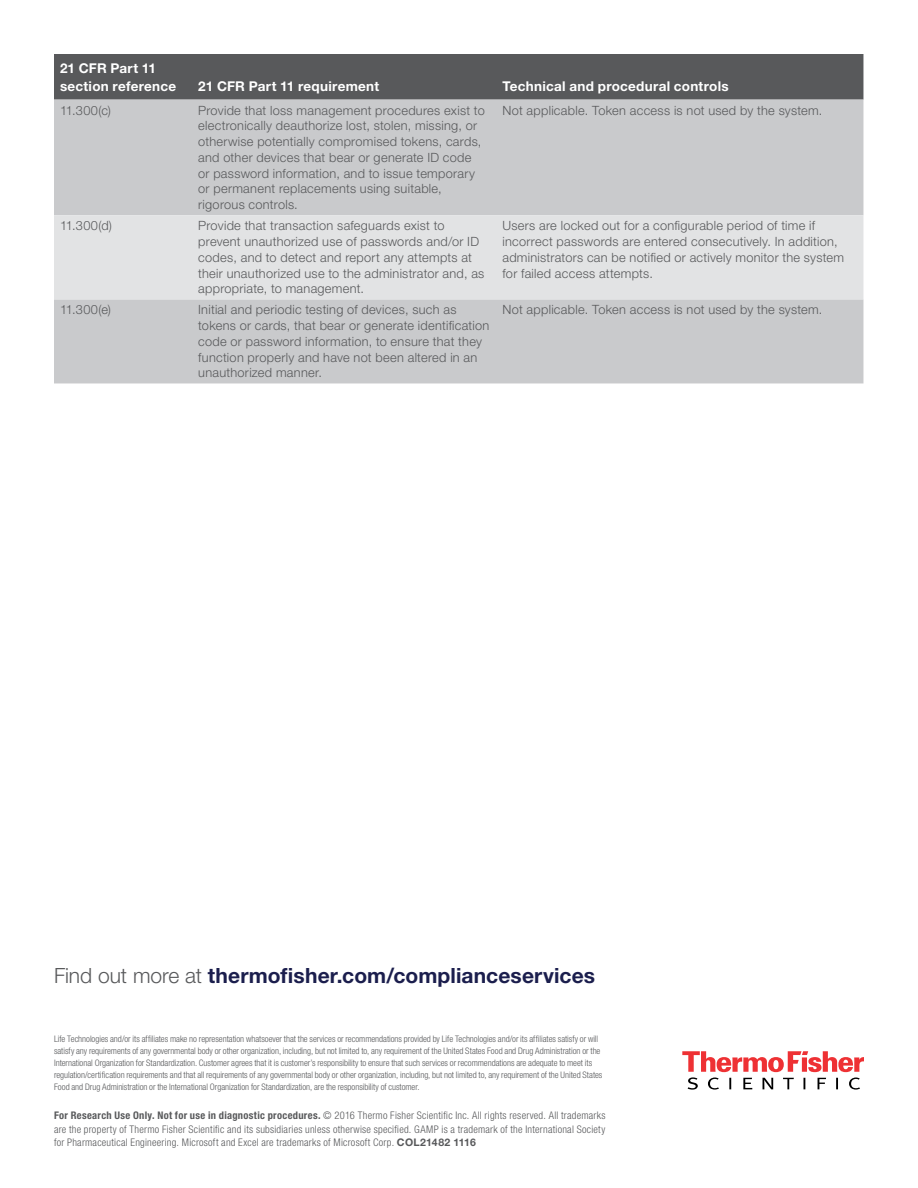
<style>
.page{position:relative;width:918px;height:1188px;background:#fff}
.page>*{position:absolute;margin:0;border:0;box-sizing:border-box;transform-origin:0 0}
.t1{font:700 21px "Helvetica Neue LT Std";letter-spacing:.005em;color:#1b1e4d}
.t2{font:700 13.5px/18px "Helvetica Neue LT Std";letter-spacing:.02em;color:#fff}
.t3{font:300 12.75px/15.8px "Helvetica Neue LT Std";letter-spacing:.025em;color:#58595b}
.t4{font:300 condensed 10.5px/13.5px "Helvetica Neue LT Std";letter-spacing:.025em;color:#58595b;text-align:justify}
.t5{font:300 condensed 9px/12px "Helvetica Neue LT Std";letter-spacing:-.005em;color:#58595b}
.s1{font-weight:300;color:#58595b}
.s2{font-weight:700}
.s3{font-weight:700;font-stretch:normal}
</style>
<div class="page">
<div style="left:54px;top:54px;width:809px;height:46px;background:#58595b"></div>
<div style="left:54px;top:100px;width:809px;height:283px;background:#c9cacc"></div>
<div style="left:54px;top:215px;width:809px;height:84px;background:#e2e3e4"></div>
<svg style="left:682px;top:1051px;width:182px;height:39px"></svg>
<p class="t2" style="left:60px;top:59px;width:118px">21 CFR Part 11 section reference</p>
<p class="t2" style="left:198px;top:77px;width:182px">21 CFR Part 11 requirement</p>
<p class="t2" style="left:503px;top:77px;width:228px">Technical and procedural controls</p>
<p class="t3" style="left:60px;top:102px;width:53px">11.300(c)</p>
<p class="t3" style="left:198px;top:102px;width:288px">Provide that loss management procedures exist to electronically deauthorize lost, stolen, missing, or otherwise potentially compromised tokens, cards, and other devices that bear or generate ID code or password information, and to issue temporary or permanent replacements using suitable, rigorous controls.</p>
<p class="t3" style="left:503px;top:102px;width:321px">Not applicable. Token access is not used by the system.</p>
<p class="t3" style="left:60px;top:218px;width:54px">11.300(d)</p>
<p class="t3" style="left:198px;top:218px;width:288px">Provide that transaction safeguards exist to prevent unauthorized use of passwords and/or ID codes, and to detect and report any attempts at their unauthorized use to the administrator and, as appropriate, to management.</p>
<p class="t3" style="left:503px;top:218px;width:343px">Users are locked out for a configurable period of time if incorrect passwords are entered consecutively. In addition, administrators can be notified or actively monitor the system for failed access attempts.</p>
<p class="t3" style="left:60px;top:302px;width:53px">11.300(e)</p>
<p class="t3" style="left:198px;top:302px;width:293px">Initial and periodic testing of devices, such as tokens or cards, that bear or generate identification code or password information, to ensure that they function properly and have not been altered in an unauthorized manner.</p>
<p class="t3" style="left:503px;top:302px;width:321px">Not applicable. Token access is not used by the system.</p>
<h1 class="t1" style="left:54px;top:962px;width:543px"><span class="s1">Find out more at</span> thermofisher.com/complianceservices</h1>
<p class="t5" style="left:54px;top:1033px;width:550px">Life Technologies and/or its affiliates make no representation whatsoever that the services or recommendations provided by Life Technologies and/or its affiliates satisfy or will satisfy any requirements of any governmental body or other organization, including, but not limited to, any requirement of the United States Food and Drug Administration or the International Organization for Standardization. Customer agrees that it is customer’s responsibility to ensure that such services or recommendations are adequate to meet its regulation/certification requirements and that all requirements of any governmental body or other organization, including, but not limited to, any requirement of the United States Food and Drug Administration or the International Organization for Standardization, are the responsibility of customer.</p>
<p class="t4" style="left:54px;top:1108px;width:553px"><span class="s2">For Research Use Only. Not for use in diagnostic procedures.</span> © 2016 Thermo Fisher Scientific Inc. All rights reserved. All trademarks are the property of Thermo Fisher Scientific and its subsidiaries unless otherwise specified. GAMP is a trademark of the International Society for Pharmaceutical Engineering. Microsoft and Excel are trademarks of Microsoft Corp. <span class="s3">COL21482 1116</span></p>
</div>
